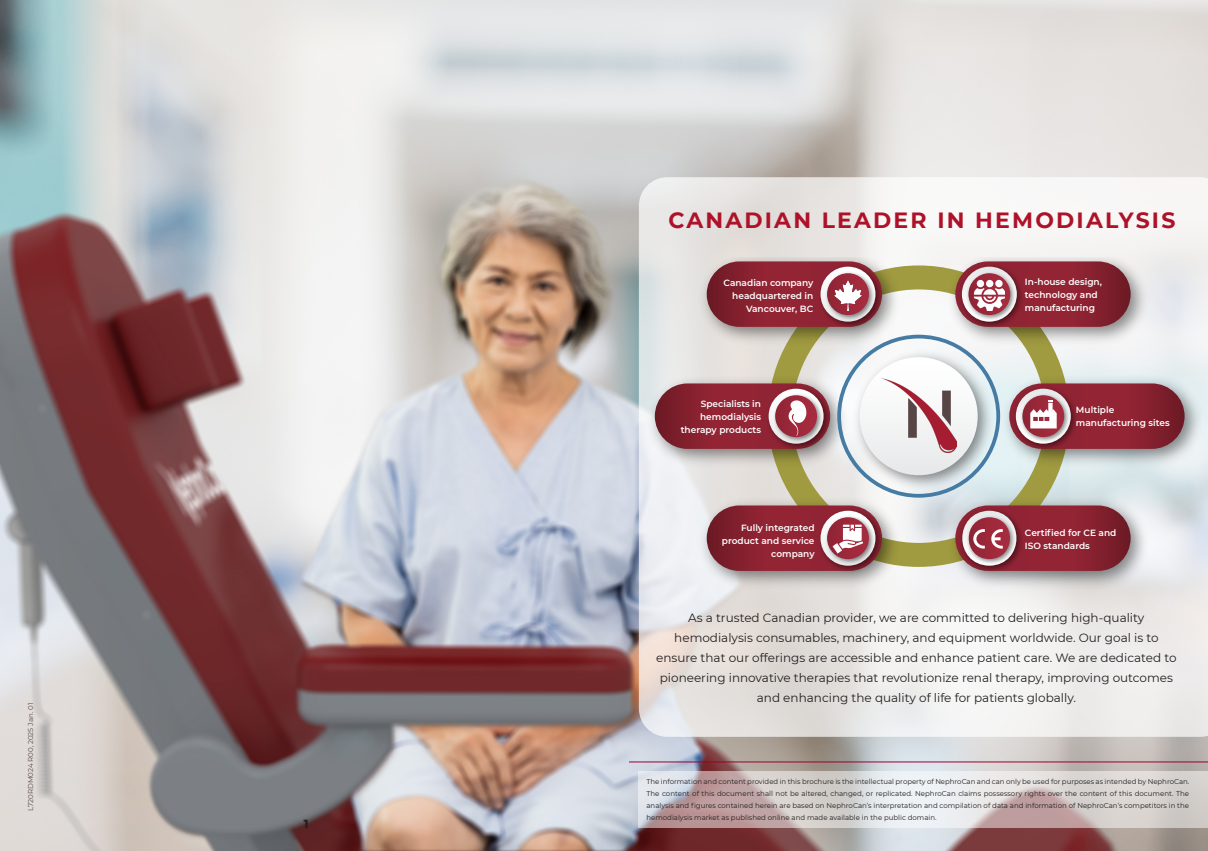
<style>
.page{position:relative;width:1208px;height:851px;background:#fff}
.page>*{position:absolute;margin:0;border:0;box-sizing:border-box;transform-origin:0 0}
.t1{font:700 22px "Montserrat";letter-spacing:.1em;color:#ae1229}
.t2{font:12px/20px "Montserrat";color:#231f20;text-align:center}
.t3{font:800 12px "Montserrat";color:#231f20}
.t4{font:600 9px/13px "Montserrat";color:#fff}
.t5{font:7px/12px "Montserrat";color:#231f20;text-align:justify}
.t6{font:7px "Montserrat";color:#574645}
</style>
<div class="page">
<img style="left:0;top:0;width:1208px;height:850px">
<svg style="left:638px;top:771px;width:570px;height:56px;background:#d5cccc"></svg>
<hr style="left:629px;top:761px;width:579px;height:1px;background:#903">
<svg style="left:639px;top:177px;width:569px;height:559px"></svg>
<img style="left:942px;top:492px;width:212px;height:100px">
<svg style="left:955px;top:505px;width:175px;height:66px;background:#81202e"></svg>
<img style="left:1078px;top:370px;width:123px;height:102px">
<svg style="left:1009px;top:383px;width:175px;height:66px;background:#8a2331"></svg>
<img style="left:1078px;top:383px;width:2px;height:70px">
<img style="left:1078px;top:258px;width:76px;height:92px">
<svg style="left:955px;top:261px;width:175px;height:66px;background:#81202e"></svg>
<img style="left:694px;top:492px;width:211px;height:100px">
<svg style="left:706px;top:505px;width:176px;height:66px;background:#812331"></svg>
<img style="left:642px;top:370px;width:117px;height:102px">
<svg style="left:655px;top:383px;width:175px;height:66px;background:#8a2331"></svg>
<img style="left:694px;top:258px;width:65px;height:92px">
<svg style="left:706px;top:261px;width:176px;height:66px;background:#812330"></svg>
<svg style="left:759px;top:258px;width:319px;height:317px"></svg>
<p class="t6" style="left:26px;top:810px;width:109px;rotate:-90deg">L720RDM024 R00, 2025 Jan. 01</p>
<p class="t3" style="left:304px;top:815px;width:6px">1</p>
<p class="t1" style="left:668px;top:204px;width:508px">CANADIAN LEADER IN HEMODIALYSIS</p>
<p class="t4" style="left:723px;top:276px;width:91px">Canadian company</p>
<p class="t4" style="left:732px;top:289px;width:83px">headquartered in</p>
<p class="t4" style="left:746px;top:302px;width:69px">Vancouver, BC</p>
<p class="t4" style="left:1025px;top:275px;width:78px">In-house design, technology and manufacturing</p>
<p class="t4" style="left:681px;top:397px;width:82px;text-align:right">Specialists in hemodialysis therapy products</p>
<p class="t4" style="left:1076px;top:403px;width:95px">Multiple manufacturing sites</p>
<p class="t4" style="left:722px;top:520px;width:94px;text-align:right">Fully integrated product and service company</p>
<p class="t4" style="left:1025px;top:525px;width:93px">Certified for CE and<br>ISO standards</p>
<p class="t2" style="left:688px;top:607px;width:457px">As a trusted Canadian provider, we are committed to delivering high-quality</p>
<p class="t2" style="left:674px;top:627px;width:486px">hemodialysis consumables, machinery, and equipment worldwide. Our goal is to</p>
<p class="t2" style="left:656px;top:647px;width:522px">ensure that our offerings are accessible and enhance patient care. We are dedicated to pioneering innovative therapies that revolutionize renal therapy, improving outcomes and enhancing the quality of life for patients globally.</p>
<p class="t5" style="left:646px;top:775px;width:544px">The information and content provided in this brochure is the intellectual property of NephroCan and can only be used for purposes as intended by NephroCan.<br>The content of this document shall not be altered, changed, or replicated. NephroCan claims possessory rights over the content of this document. The analysis and figures contained herein are based on NephroCan’s interpretation and compilation of data and information of NephroCan’s competitors in the hemodialysis market as published online and made available in the public domain.</p>
</div>
